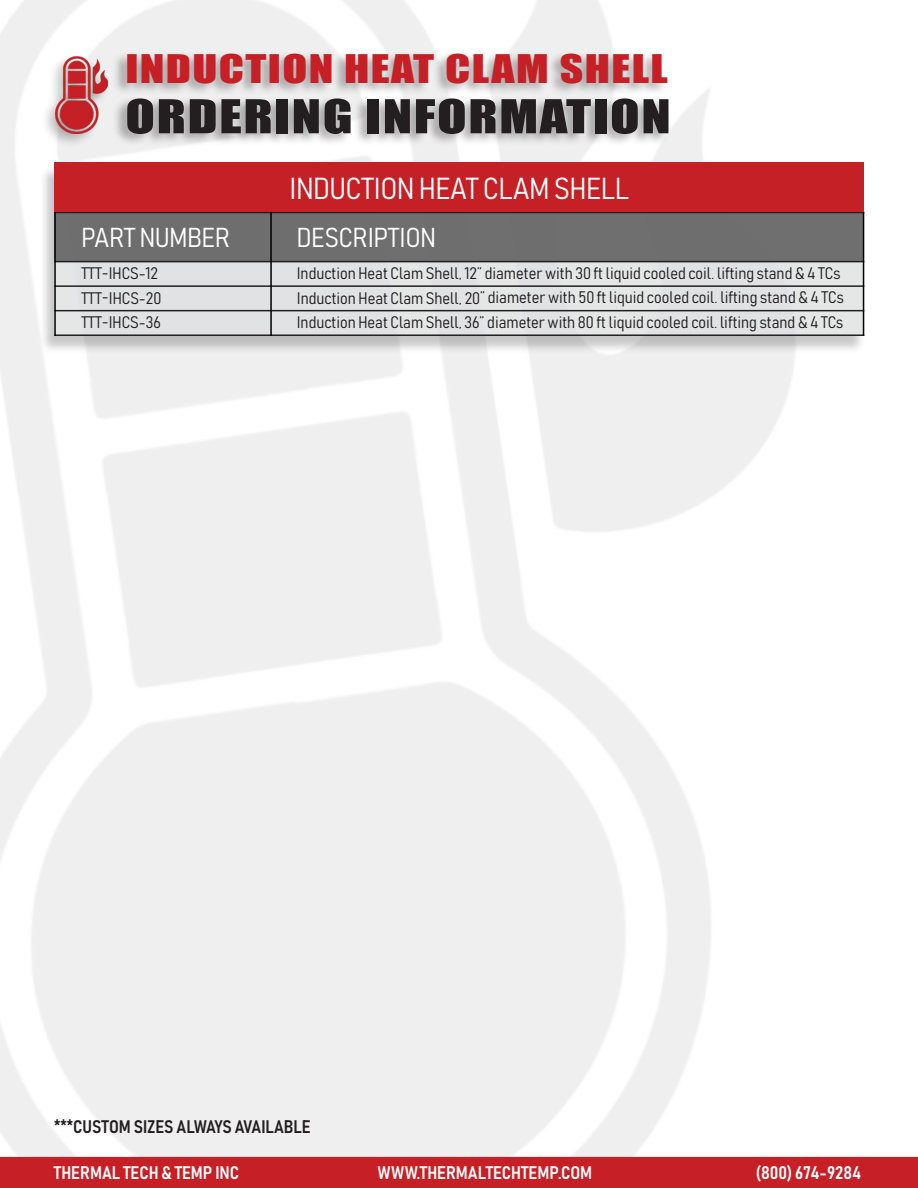
<style>
.page{position:relative;width:918px;height:1188px;background:#fff}
.page>*{position:absolute;margin:0;border:0;box-sizing:border-box;transform-origin:0 0}
.t1{font:43.2px "Impact";letter-spacing:.03em;color:#231f20;scale:1.26 1}
.t2{font:36.15px "Impact";letter-spacing:.03em;color:#c62026;scale:1.26 1}
.t3{font:30px "Bahnschrift";color:#fff}
.t4{font:27px "Bahnschrift";color:#fff}
.t5{font:18px "Bahnschrift";color:#fff}
.t6{font:18px "Bahnschrift";color:#231f20}
.t7{font:16.5px "Bahnschrift";color:#231f20}
</style>
<div class="page">
<img style="left:0;top:0;width:918px;height:1157px">
<div style="left:39px;top:165px;width:827px;height:189px;background:#231f20;opacity:.35"></div>
<div style="left:54px;top:163px;width:810px;height:172px;background:#dbddde"></div>
<div style="left:54px;top:212px;width:810px;height:49px;background:#6e6e6f"></div>
<hr style="left:54px;top:212px;width:810px;height:1px;background:#231f20">
<hr style="left:54px;top:261px;width:810px;height:1px;background:#231f20">
<hr style="left:54px;top:285px;width:810px;height:2px;background:#231f20">
<hr style="left:54px;top:310px;width:810px;height:1px;background:#231f20">
<hr style="left:54px;top:334px;width:810px;height:2px;background:#231f20">
<hr style="left:863px;top:212px;width:1px;height:124px;background:#000">
<hr style="left:54px;top:212px;width:2px;height:124px;background:#000">
<div style="left:54px;top:163px;width:810px;height:49px;background:#c52026"></div>
<hr style="left:270px;top:212px;width:2px;height:124px;background:#000">
<div style="left:41px;top:55px;width:67px;height:93px;background:#231f20;opacity:.35"></div>
<img style="left:56px;top:56px;width:51px;height:77px">
<div style="left:112px;top:51px;width:558px;height:96px;background:#231f20;opacity:.35"></div>
<div style="left:0;top:1157px;width:918px;height:31px;background:#c62026"></div>
<p class="t2" style="left:125px;top:41px;width:432px">INDUCTION HEAT CLAM SHELL</p>
<p class="t1" style="left:125px;top:83px;width:434px">ORDERING INFORMATION</p>
<p class="t3" style="left:289px;top:170px;width:341px">INDUCTION HEAT CLAM SHELL</p>
<p class="t4" style="left:82px;top:220px;width:150px">PART NUMBER</p>
<p class="t4" style="left:297px;top:221px;width:141px">DESCRIPTION</p>
<p class="t7" style="left:81px;top:263px;width:78px">TTT-IHCS-12</p>
<p class="t7" style="left:82px;top:287px;width:81px">TTT-IHCS-20</p>
<p class="t7" style="left:81px;top:312px;width:81px">TTT-IHCS-36</p>
<p class="t7" style="left:297px;top:263px;width:545px">Induction Heat Clam Shell, 12” diameter with 30 ft liquid cooled coil. lifting stand &amp; 4 TCs</p>
<p class="t7" style="left:297px;top:287px;width:549px">Induction Heat Clam Shell, 20” diameter with 50 ft liquid cooled coil. lifting stand &amp; 4 TCs</p>
<p class="t7" style="left:297px;top:312px;width:548px">Induction Heat Clam Shell, 36” diameter with 80 ft liquid cooled coil. lifting stand &amp; 4 TCs</p>
<p class="t6" style="left:54px;top:1115px;width:258px">***CUSTOM SIZES ALWAYS AVAILABLE</p>
<p class="t5" style="left:54px;top:1161px;width:187px">THERMAL TECH &amp; TEMP INC</p>
<p class="t5" style="left:378px;top:1161px;width:216px">WWW.THERMALTECHTEMP.COM</p>
<p class="t5" style="left:756px;top:1161px;width:107px">(800) 674-9284</p>
</div>
